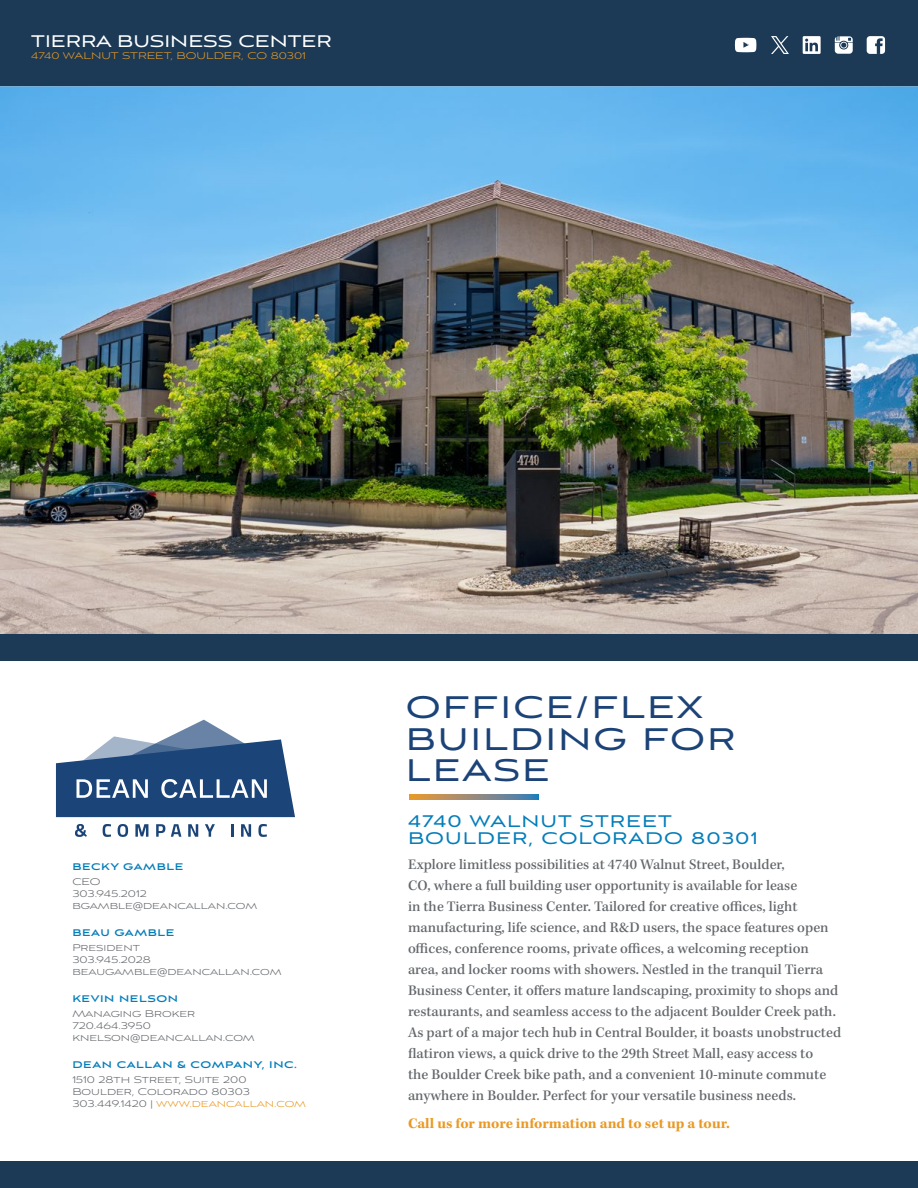
<style>
.page{position:relative;width:918px;height:1188px;background:#fff}
.page>*{position:absolute;margin:0;border:0;box-sizing:border-box;transform-origin:0 0}
.t1{font:39px/31.5px "Aviano Sans";letter-spacing:.05em;color:#1c4378}
.t2{font:21px/18px "Aviano Sans";letter-spacing:.05em;color:#047dba}
.t3{font:21px "Aviano Sans";color:#fff}
.t4{font:500 15px/21px "Kepler Std";color:#63676b}
.t5{font:700 15px "Kepler Std";color:#e99a25}
.t6{font:300 12px/12px "Aviano Sans";color:#63676b}
.t7{font:700 12px "Aviano Sans";letter-spacing:.05em;color:#047dba}
.t8{font:300 12px "Aviano Sans";color:#e99a25}
.s1{color:#e99a25}
</style>
<div class="page">
<div style="left:0;top:0;width:918px;height:86px;background:#1c3a56"></div>
<img style="left:0;top:86px;width:918px;height:548px">
<svg style="left:56px;top:720px;width:239px;height:97px"></svg>
<svg style="left:75px;top:824px;width:12px;height:13px"></svg>
<svg style="left:103px;top:824px;width:8px;height:13px"></svg>
<svg style="left:118px;top:824px;width:10px;height:13px"></svg>
<svg style="left:135px;top:824px;width:13px;height:13px"></svg>
<svg style="left:156px;top:824px;width:9px;height:13px"></svg>
<svg style="left:171px;top:824px;width:10px;height:13px"></svg>
<svg style="left:188px;top:824px;width:10px;height:13px"></svg>
<svg style="left:205px;top:824px;width:10px;height:13px"></svg>
<svg style="left:231px;top:824px;width:2px;height:13px"></svg>
<svg style="left:241px;top:824px;width:10px;height:13px"></svg>
<svg style="left:258px;top:824px;width:9px;height:13px"></svg>
<svg style="left:835px;top:36px;width:18px;height:18px"></svg>
<div style="left:803px;top:36px;width:18px;height:18px;background:#fff"></div>
<svg style="left:805px;top:39px;width:13px;height:12px"></svg>
<div style="left:867px;top:36px;width:18px;height:18px;background:#fff;border-radius:3px"></div>
<svg style="left:875px;top:38px;width:8px;height:16px"></svg>
<svg style="left:735px;top:38px;width:21px;height:14px"></svg>
<svg style="left:771px;top:36px;width:18px;height:18px"></svg>
<div style="left:0;top:634px;width:918px;height:28px;background:#1c3a56"></div>
<div style="left:0;top:1161px;width:918px;height:27px;background:#1c3a56"></div>
<svg style="left:409px;top:795px;width:129px;height:4px"></svg>
<h2 class="t3" style="left:31px;top:31px;width:302px">TIERRA BUSINESS CENTER</h2>
<p class="t8" style="left:31px;top:50px;width:276px">4740 WALNUT STREET, BOULDER, CO 80301</p>
<p class="t7" style="left:72px;top:861px;width:112px">BECKY GAMBLE</p>
<p class="t6" style="left:72px;top:876px;width:186px">CEO<br>303.945.2012 bgamble@deancallan.com</p>
<p class="t7" style="left:72px;top:927px;width:104px">BEAU GAMBLE</p>
<p class="t6" style="left:72px;top:942px;width:211px">President<br>303.945.2028 beaugamble@deancallan.com</p>
<p class="t7" style="left:72px;top:993px;width:107px">KEVIN NELSON</p>
<p class="t6" style="left:72px;top:1008px;width:184px">Managing Broker<br>720.464.3950 knelson@deancallan.com</p>
<p class="t7" style="left:72px;top:1059px;width:226px">DEAN CALLAN &amp; COMPANY, INC.</p>
<p class="t6" style="left:72px;top:1074px;width:235px">1510 28th Street, Suite 200<br>Boulder, Colorado 80303<br>303.449.1420 | <span class="s1">www.deancallan.com</span></p>
<h1 class="t1" style="left:406px;top:694px;width:331px">OFFICE/FLEX<br>BUILDING FOR<br>LEASE</h1>
<h2 class="t2" style="left:408px;top:813px;width:351px">4740 WALNUT STREET<br>BOULDER, COLORADO 80301</h2>
<p class="t4" style="left:408px;top:855px;width:435px">Explore limitless possibilities at 4740 Walnut Street, Boulder,<br>CO, where a full building user opportunity is available for lease<br>in the Tierra Business Center. Tailored for creative offices, light manufacturing, life science, and R&amp;D users, the space features open offices, conference rooms, private offices, a welcoming reception area, and locker rooms with showers. Nestled in the tranquil Tierra Business Center, it offers mature landscaping, proximity to shops and restaurants, and seamless access to the adjacent Boulder Creek path.<br>As part of a major tech hub in Central Boulder, it boasts unobstructed flatiron views, a quick drive to the 29th Street Mall, easy access to<br>the Boulder Creek bike path, and a convenient 10-minute commute anywhere in Boulder. Perfect for your versatile business needs.</p>
<p class="t5" style="left:408px;top:1115px;width:323px">Call us for more information and to set up a tour.</p>
</div>
